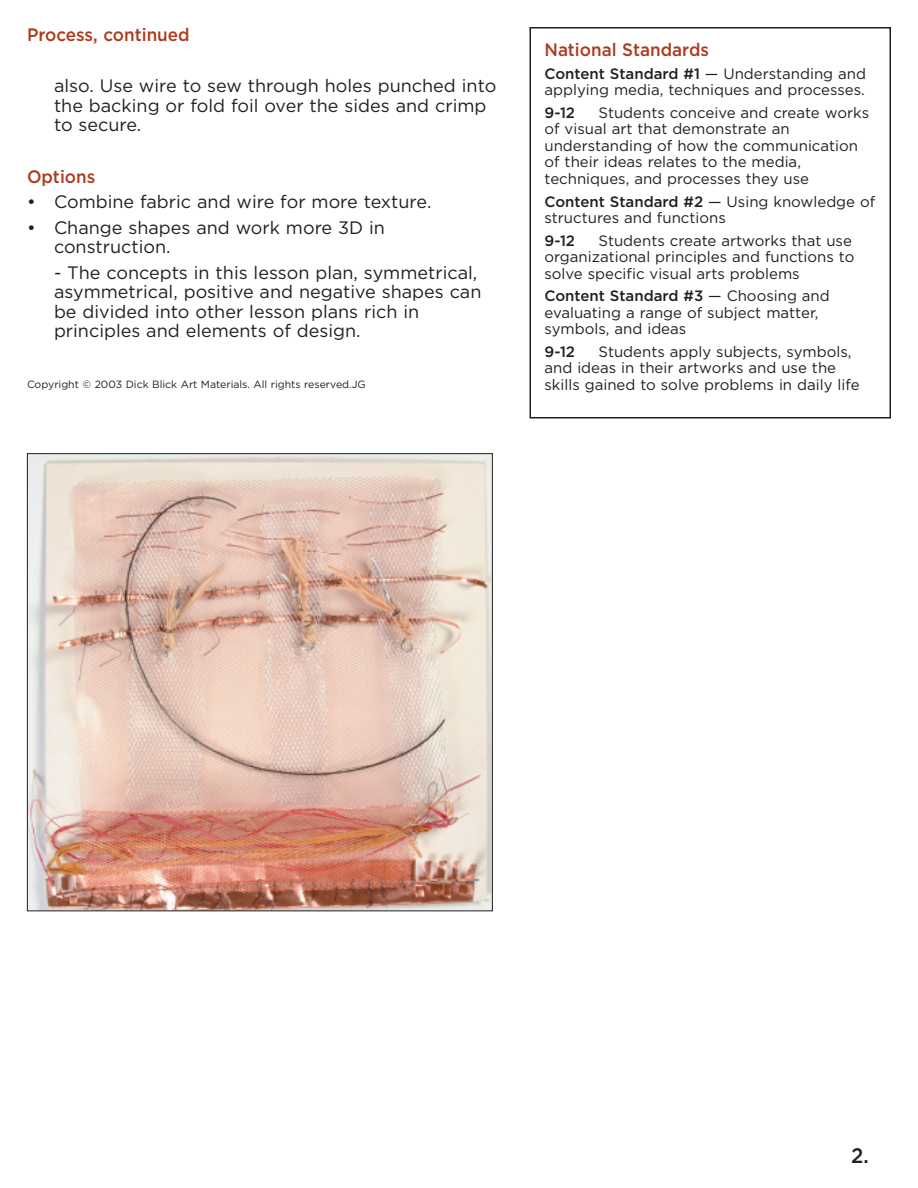
<style>
.page{position:relative;width:918px;height:1188px;background:#fff}
.page>*{position:absolute;margin:0;border:0;box-sizing:border-box;transform-origin:0 0}
.t1{font:500 21px "Gotham";color:#231f20;scale:.95 1}
.t2{font:18px/19.5px "Gotham";color:#231f20}
.t3{font:500 18px "Gotham";color:#aa3c1d;scale:.95 1}
.t4{font:15px/16.5px "Gotham";color:#231f20}
.t5{font:500 15px "Gotham";color:#231f20}
.t6{font:10.5px "Gotham";color:#231f20}
.s1{font-weight:500}
</style>
<div class="page">
<div style="left:530px;top:27px;width:361px;height:392px;border:2px solid #231f20"></div>
<img style="left:29px;top:455px;width:462px;height:454px">
<p class="t3" style="left:27px;top:25px;width:173px">Process, continued</p>
<p class="t2" style="left:54px;top:77px;width:444px">also. Use wire to sew through holes punched into the backing or fold foil over the sides and crimp to secure.</p>
<p class="t3" style="left:27px;top:166px;width:73px">Options</p>
<p class="t2" style="left:27px;top:192px;width:406px">• Combine fabric and wire for more texture.</p>
<p class="t2" style="left:54px;top:218px;width:333px;text-indent:-27px">• Change shapes and work more 3D in construction.</p>
<p class="t2" style="left:54px;top:263px;width:429px">- The concepts in this lesson plan, symmetrical, asymmetrical, positive and negative shapes can be divided into other lesson plans rich in principles and elements of design.</p>
<p class="t6" style="left:27px;top:379px;width:340px">Copyright © 2003 Dick Blick Art Materials. All rights reserved.JG</p>
<p class="t3" style="left:544px;top:40px;width:175px">National Standards</p>
<p class="t4" style="left:544px;top:66px;width:323px"><span class="s1">Content Standard #1</span> — Understanding and applying media, techniques and processes.</p>
<p class="t5" style="left:544px;top:104px;width:32px">9-12</p>
<p class="t4" style="left:544px;top:105px;width:326px;text-indent:54px">Students conceive and create works of visual art that demonstrate an understanding of how the communication of their ideas relates to the media, techniques, and processes they use</p>
<p class="t4" style="left:544px;top:193px;width:332px"><span class="s1">Content Standard #2</span> — Using knowledge of structures and functions</p>
<p class="t5" style="left:544px;top:232px;width:32px">9-12</p>
<p class="t4" style="left:544px;top:232px;width:311px;text-indent:54px">Students create artworks that use organizational principles and functions to solve specific visual arts problems</p>
<p class="t4" style="left:544px;top:288px;width:287px"><span class="s1">Content Standard #3</span> — Choosing and evaluating a range of subject matter, symbols, and ideas</p>
<p class="t5" style="left:544px;top:343px;width:32px">9-12</p>
<p class="t4" style="left:544px;top:343px;width:317px;text-indent:54px">Students apply subjects, symbols, and ideas in their artworks and use the skills gained to solve problems in daily life</p>
<h1 class="t1" style="left:851px;top:1143px;width:20px">2.</h1>
</div>
